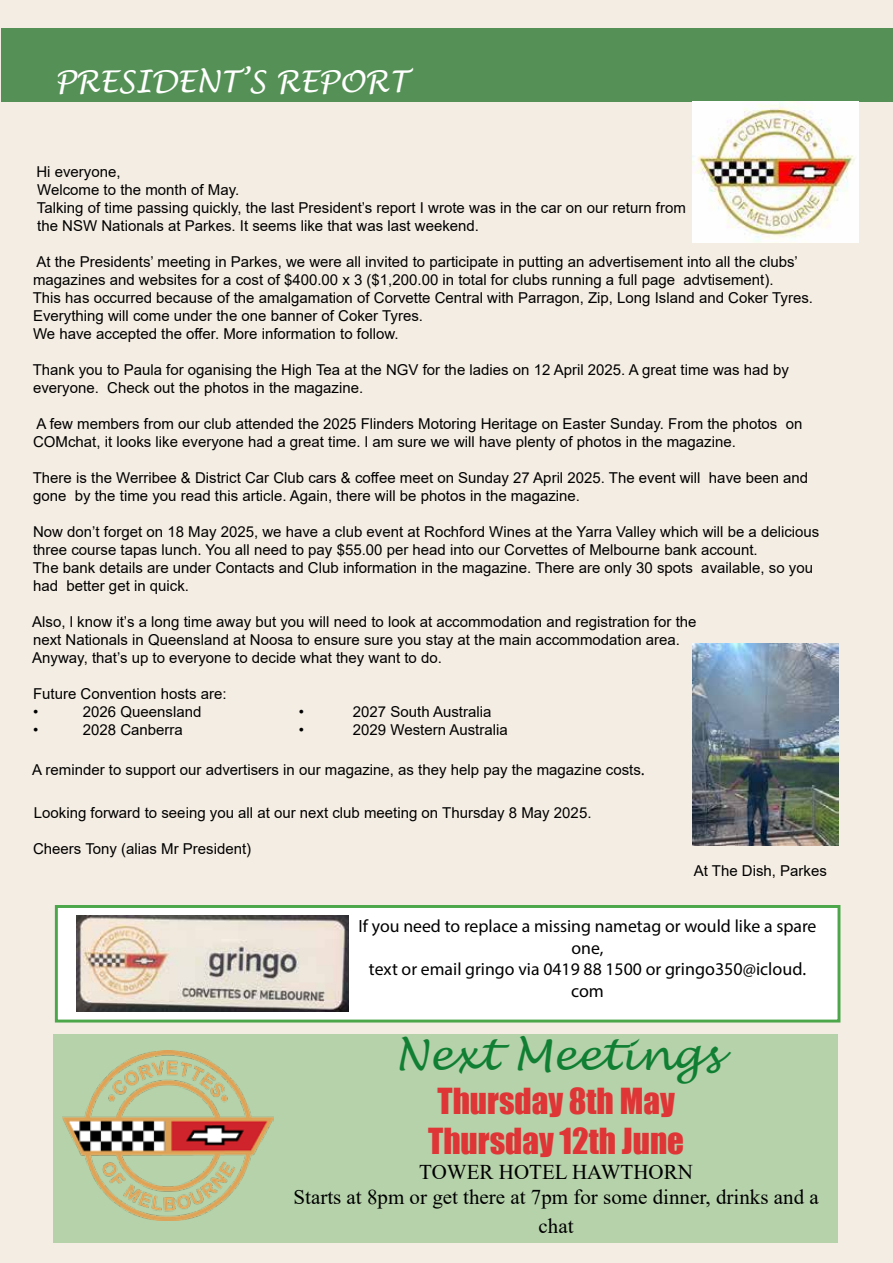
<style>
.page{position:relative;width:893px;height:1263px;background:#f4ede3}
.page>*{position:absolute;margin:0;border:0;box-sizing:border-box;transform-origin:0 0}
.t1{font:italic 42px "Lucida Handwriting";color:#107f33}
.t2{font:33px/39.6px "Impact";color:#df3536}
.t3{font:italic 30px "Lucida Handwriting";color:#fff}
.t4{font:21px/25.2px "Times New Roman";color:#000;text-align:center}
.t5{font:18px "Myriad Pro";color:#000}
.t6{font:17.7px/21.5px "Myriad Pro";color:#000;text-align:center}
.t7{font:15px/18px "Arial";color:#000}
.s1{font-family:"Minion Pro";font-size:18px}
.s2{font-size:18px}
</style>
<div class="page">
<div style="left:1px;top:28px;width:892px;height:74px;background:#559156"></div>
<div style="left:53px;top:1034px;width:785px;height:208px;background:#b5d2aa"></div>
<img style="left:62px;top:1051px;width:212px;height:169px">
<div style="left:55px;top:905px;width:785px;height:117px;background:#fff;border:3px solid #4ca74a"></div>
<img style="left:76px;top:916px;width:272px;height:96px">
<img style="left:692px;top:102px;width:166px;height:140px">
<img style="left:692px;top:644px;width:147px;height:202px">
<h3 class="t3" style="left:55px;top:63px;width:355px">PRESIDENT’S REPORT</h3>
<p class="t7" style="left:36px;top:163px;width:651px">Hi everyone,<br>Welcome to the month of May.<br>Talking of time passing quickly, the last President’s report I wrote was in the car on our return from the NSW Nationals at Parkes. It seems like that was last weekend.</p>
<p class="t7" style="left:33px;top:253px;width:782px">At the Presidents’ meeting in Parkes, we were all invited to participate in putting an advertisement into all the clubs’ magazines and websites for a cost of $400.00 x 3 ($1,200.00 in total for clubs running a full page advtisement).<br>This has occurred because of the amalgamation of Corvette Central with Parragon, Zip, Long Island and Coker Tyres.<br>Everything will come under the one banner of Coker Tyres.<br>We have accepted the offer. More information to follow.</p>
<p class="t7" style="left:33px;top:361px;width:758px">Thank you to Paula for oganising the High Tea at the NGV for the ladies on 12 April 2025. A great time was had by everyone. Check out the photos in the magazine.</p>
<p class="t7" style="left:33px;top:415px;width:771px">A few members from our club attended the 2025 Flinders Motoring Heritage on Easter Sunday. From the photos on<br>COMchat, it looks like everyone had a great time. l am sure we will have plenty of photos in the magazine.</p>
<p class="t7" style="left:33px;top:469px;width:777px">There is the Werribee &amp; District Car Club cars &amp; coffee meet on Sunday 27 April 2025. The event will have been and gone by the time you read this article. Again, there will be photos in the magazine.</p>
<p class="t7" style="left:33px;top:523px;width:788px">Now don’t forget on 18 May 2025, we have a club event at Rochford Wines at the Yarra Valley which will be a delicious three course tapas lunch. You all need to pay $55.00 per head into our Corvettes of Melbourne bank account.<br>The bank details are under Contacts and Club information in the magazine. There are only 30 spots available, so you had better get in quick.</p>
<p class="t7" style="left:32px;top:613px;width:666px">Also, l know it’s a long time away but you will need to look at accommodation and registration for the next Nationals in Queensland at Noosa to ensure sure you stay at the main accommodation area.<br>Anyway, that’s up to everyone to decide what they want to do.</p>
<p class="t7" style="left:33px;top:685px;width:195px">Future Convention hosts are: •</p>
<p class="t7" style="left:83px;top:703px;width:120px">2026 Queensland</p>
<p class="t7" style="left:299px;top:703px;width:7px">•</p>
<p class="t7" style="left:353px;top:703px;width:140px">2027 South Australia</p>
<p class="t7" style="left:33px;top:721px;width:7px">•</p>
<p class="t7" style="left:83px;top:721px;width:102px">2028 Canberra</p>
<p class="t7" style="left:299px;top:721px;width:7px">•</p>
<p class="t7" style="left:353px;top:721px;width:156px">2029 Western Australia</p>
<p class="t7" style="left:32px;top:761px;width:614px">A reminder to support our advertisers in our magazine, as they help pay the magazine costs<span class="s1">.</span></p>
<p class="t7" style="left:34px;top:804px;width:559px">Looking forward to seeing you all at our next club meeting on Thursday 8 May 2025.</p>
<p class="t7" style="left:33px;top:840px;width:220px">Cheers Tony (alias Mr President)</p>
<p class="t7" style="left:694px;top:861px;width:135px">At The Dish, Parkes</p>
<p class="t6" style="left:358px;top:915px;width:459px">If you need to replace a missing nametag or would like a spare one,<br>text or email gringo via 0419 88 1500 or <span class="s2">gringo350@icloud.</span></p>
<p class="t5" style="left:571px;top:980px;width:34px">com</p>
<h1 class="t1" style="left:394px;top:1029px;width:327px">Next Meetings</h1>
<h2 class="t2" style="left:428px;top:1081px;width:258px">Thursday 8th May<br>Thursday 12th June</h2>
<h3 class="t4" style="left:293px;top:1159px;width:527px">TOWER HOTEL HAWTHORN<br>Starts at 8pm or get there at 7pm for some dinner, drinks and a</h3>
<h3 class="t4" style="left:539px;top:1213px;width:36px">chat</h3>
</div>
